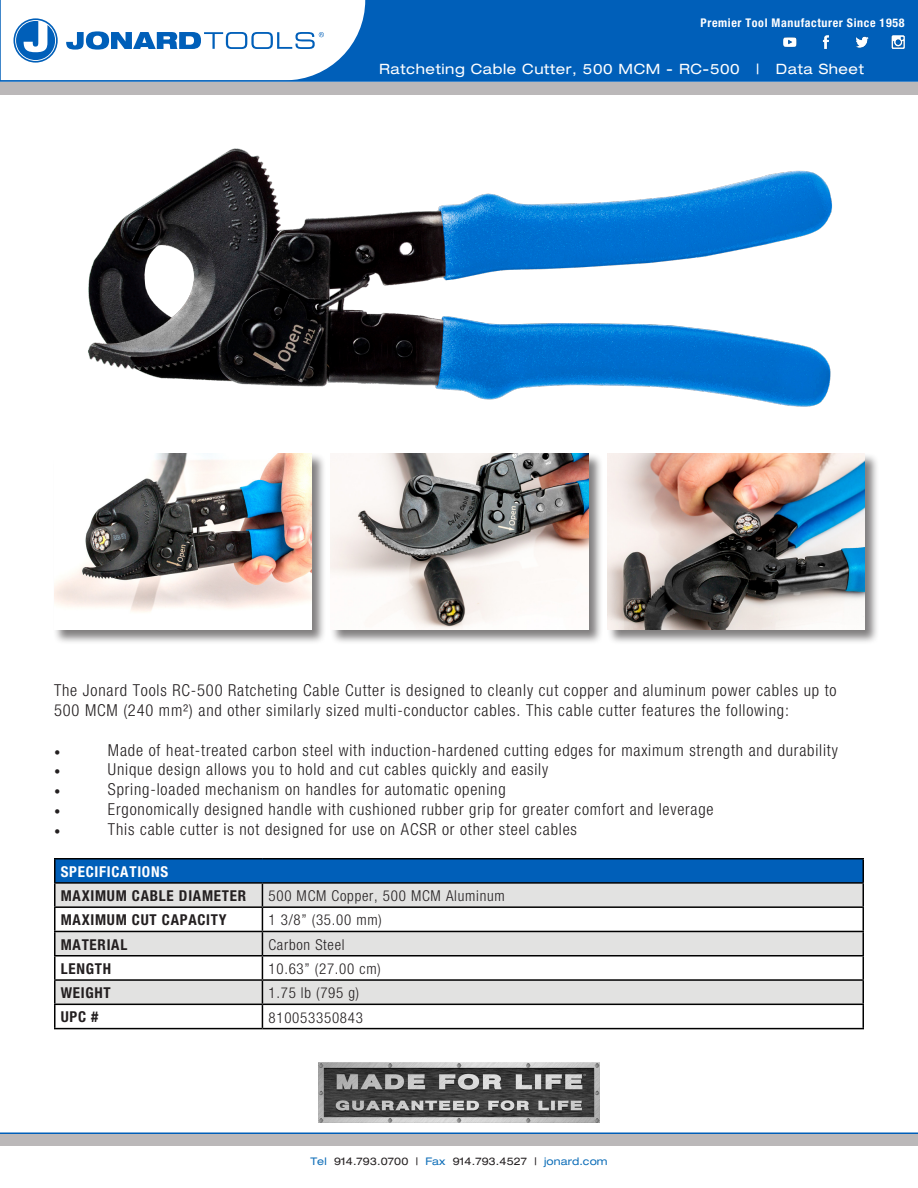
<style>
.page{position:relative;width:918px;height:1188px;background:#fff}
.page>*{position:absolute;margin:0;border:0;box-sizing:border-box;transform-origin:0 0}
.t1{font:300 condensed 16.5px/19.8px "Helvetica Neue";letter-spacing:.05em;color:#231f20}
.t2{font:16.5px "Minion Pro";color:#231f20}
.t3{font:300 condensed 15px "Helvetica Neue";letter-spacing:.05em;color:#231f20}
.t4{font:700 condensed 15px "Helvetica Neue";letter-spacing:.05em;color:#231f20}
.t5{font:700 condensed 15px "Helvetica Neue";letter-spacing:.05em;color:#fff}
.t6{font:expanded 14.25px "Helvetica Neue";letter-spacing:.04em;color:#fff}
.t7{font:700 condensed 12px "Helvetica Neue";letter-spacing:.05em;color:#fff}
.t8{font:expanded 10.5px "Helvetica Neue";letter-spacing:.01em;color:#231f20}
.s1{color:#0e6eb8}
</style>
<div class="page">
<div style="left:1px;top:0;width:917px;height:81px;background:#005fb9"></div>
<div style="left:0;top:82px;width:918px;height:12px;background:#bbb8b9"></div>
<div style="left:0;top:1134px;width:918px;height:12px;background:#bbb8b9"></div>
<img style="left:319px;top:1062px;width:280px;height:60px">
<hr style="left:0;top:1132px;width:918px;height:2px;background:#005fb9">
<svg style="left:1px;top:0;width:364px;height:80px;background:#d9e7f4"></svg>
<hr style="left:0;top:80px;width:918px;height:2px;background:#005fb9">
<img style="left:783px;top:35px;width:122px;height:14px">
<div style="left:55px;top:859px;width:808px;height:24px;background:#005fb9"></div>
<svg style="left:56px;top:884px;width:806px;height:120px;fill:#e2e2e1"></svg>
<hr style="left:54px;top:884px;width:2px;height:22px;background:#000">
<hr style="left:54px;top:906px;width:208px;height:2px;background:#000">
<hr style="left:54px;top:908px;width:2px;height:23px;background:#000">
<hr style="left:54px;top:931px;width:208px;height:1px;background:#000">
<hr style="left:54px;top:932px;width:2px;height:23px;background:#000">
<hr style="left:54px;top:955px;width:208px;height:2px;background:#000">
<hr style="left:54px;top:957px;width:2px;height:22px;background:#000">
<hr style="left:54px;top:979px;width:208px;height:2px;background:#000">
<hr style="left:54px;top:981px;width:2px;height:23px;background:#000">
<hr style="left:54px;top:1004px;width:208px;height:1px;background:#000">
<hr style="left:54px;top:1005px;width:2px;height:23px;background:#000">
<hr style="left:54px;top:1028px;width:208px;height:1px;background:#000">
<hr style="left:862px;top:884px;width:2px;height:22px;background:#000">
<hr style="left:262px;top:906px;width:602px;height:2px;background:#000">
<hr style="left:862px;top:908px;width:2px;height:23px;background:#000">
<hr style="left:262px;top:931px;width:602px;height:1px;background:#000">
<hr style="left:862px;top:932px;width:2px;height:23px;background:#000">
<hr style="left:262px;top:955px;width:602px;height:2px;background:#000">
<hr style="left:862px;top:957px;width:2px;height:22px;background:#000">
<hr style="left:262px;top:979px;width:602px;height:2px;background:#000">
<hr style="left:862px;top:981px;width:2px;height:23px;background:#000">
<hr style="left:262px;top:1004px;width:602px;height:1px;background:#000">
<svg style="left:262px;top:884px;width:1px;height:144px"></svg>
<hr style="left:862px;top:1005px;width:2px;height:23px;background:#000">
<hr style="left:262px;top:1028px;width:602px;height:1px;background:#000">
<hr style="left:54px;top:858px;width:208px;height:2px;background:#000">
<hr style="left:54px;top:860px;width:2px;height:22px;background:#000">
<hr style="left:262px;top:858px;width:602px;height:2px;background:#000">
<hr style="left:862px;top:860px;width:2px;height:22px;background:#000">
<hr style="left:54px;top:882px;width:208px;height:2px;background:#000">
<hr style="left:262px;top:882px;width:602px;height:2px;background:#000">
<img style="left:88px;top:148px;width:744px;height:259px">
<div style="left:607px;top:452px;width:272px;height:192px;background:#231f20;opacity:.57"></div>
<img style="left:607px;top:453px;width:258px;height:177px">
<div style="left:330px;top:452px;width:273px;height:192px;background:#231f20;opacity:.57"></div>
<img style="left:331px;top:453px;width:257px;height:177px">
<div style="left:54px;top:452px;width:272px;height:192px;background:#231f20;opacity:.57"></div>
<img style="left:54px;top:453px;width:258px;height:177px">
<p class="t7" style="left:701px;top:15px;width:205px">Premier Tool Manufacturer Since 1958</p>
<p class="t6" style="left:379px;top:60px;width:486px">Ratcheting Cable Cutter, 500 MCM - RC-500 | Data Sheet</p>
<p class="t1" style="left:54px;top:680px;width:784px">The Jonard Tools RC-500 Ratcheting Cable Cutter is designed to cleanly cut copper and aluminum power cables up to<br>500 MCM (240 mm²) and other similarly sized multi-conductor cables. This cable cutter features the following:</p>
<p class="t2" style="left:54px;top:739px;width:8px">•</p>
<p class="t1" style="left:108px;top:740px;width:731px">Made of heat-treated carbon steel with induction-hardened cutting edges for maximum strength and durability</p>
<p class="t2" style="left:54px;top:759px;width:8px">•</p>
<p class="t1" style="left:108px;top:759px;width:442px">Unique design allows you to hold and cut cables quickly and easily</p>
<p class="t2" style="left:54px;top:779px;width:8px">•</p>
<p class="t1" style="left:108px;top:779px;width:399px">Spring-loaded mechanism on handles for automatic opening</p>
<p class="t2" style="left:54px;top:799px;width:8px">•</p>
<p class="t1" style="left:108px;top:799px;width:607px">Ergonomically designed handle with cushioned rubber grip for greater comfort and leverage</p>
<p class="t2" style="left:54px;top:818px;width:8px">•</p>
<p class="t1" style="left:108px;top:819px;width:470px">This cable cutter is not designed for use on ACSR or other steel cables</p>
<p class="t5" style="left:61px;top:862px;width:109px">SPECIFICATIONS</p>
<p class="t4" style="left:61px;top:887px;width:187px">MAXIMUM CABLE DIAMETER</p>
<p class="t3" style="left:268px;top:887px;width:238px">500 MCM Copper, 500 MCM Aluminum</p>
<p class="t4" style="left:61px;top:911px;width:167px">MAXIMUM CUT CAPACITY</p>
<p class="t3" style="left:268px;top:912px;width:115px">1 3/8” (35.00 mm)</p>
<p class="t4" style="left:61px;top:935px;width:68px">MATERIAL</p>
<p class="t3" style="left:268px;top:936px;width:78px">Carbon Steel</p>
<p class="t4" style="left:61px;top:959px;width:52px">LENGTH</p>
<p class="t3" style="left:268px;top:960px;width:114px">10.63” (27.00 cm)</p>
<p class="t4" style="left:61px;top:984px;width:52px">WEIGHT</p>
<p class="t3" style="left:268px;top:984px;width:92px">1.75 lb (795 g)</p>
<p class="t4" style="left:61px;top:1008px;width:39px">UPC #</p>
<p class="t3" style="left:268px;top:1009px;width:96px">810053350843</p>
<p class="t8" style="left:310px;top:1155px;width:299px"><span class="s1">Tel</span> 914.793.0700 | <span class="s1">Fax</span> 914.793.4527 | <span class="s1">jonard.com</span></p>
</div>
